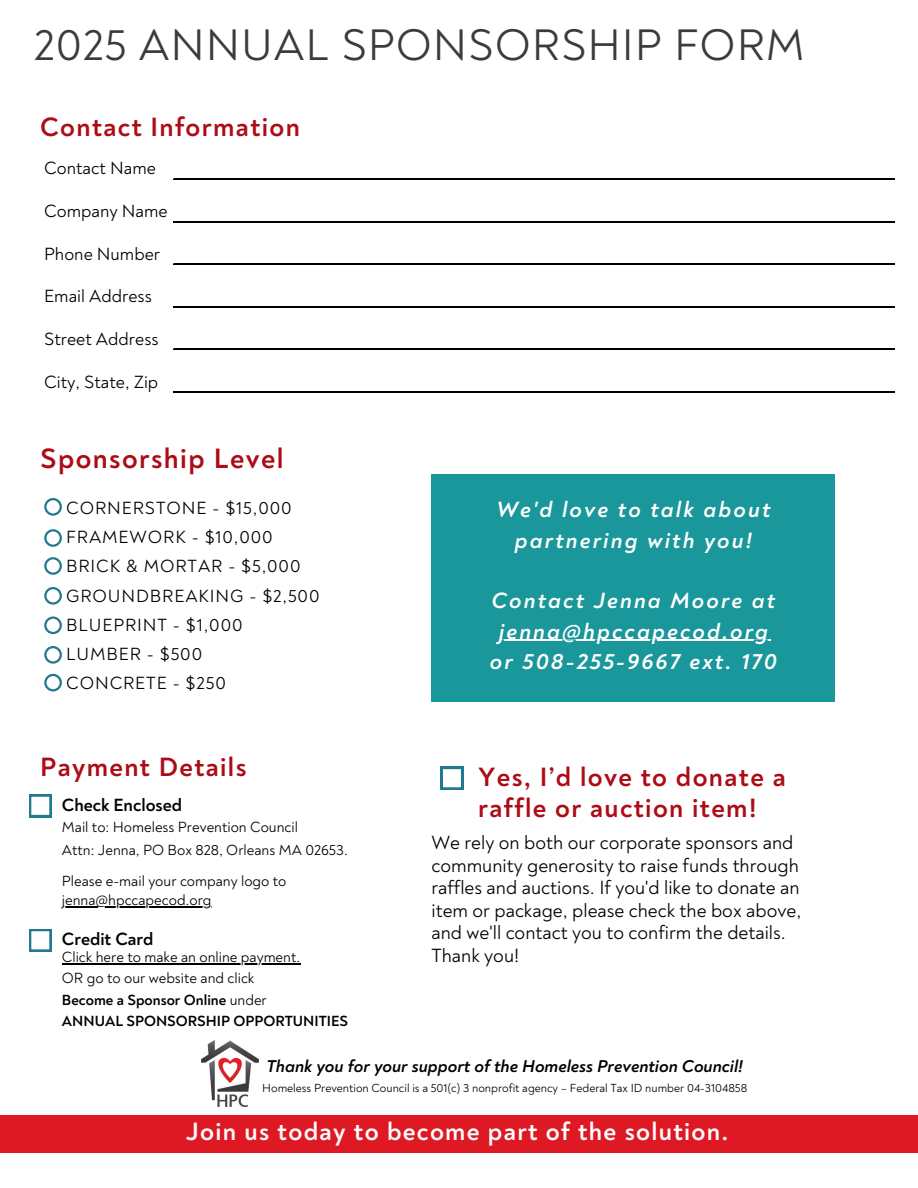
<style>
.page{position:relative;width:918px;height:1188px;background:#fff}
.page>*{position:absolute;margin:0;border:0;box-sizing:border-box;transform-origin:0 0}
.t1{font:45px "Noah";letter-spacing:.02em;color:#3b3b3c}
.t2{font:700 28.5px "Noah";letter-spacing:.05em;color:#ad0c17}
.t3{font:700 27px/31.5px "Noah";letter-spacing:.05em;color:#ad0c17}
.t4{font:700 25.5px "Noah";letter-spacing:.05em;color:#fdfdfe}
.t5{font:italic 700 22.5px/30.3px "Noah";letter-spacing:.095em;color:#fff;text-align:center}
.t6{font:italic 700 21px "Noah";letter-spacing:.05em;color:#fff}
.t7{font:19.5px/22.5px "Noah";color:#000}
.t8{font:18px/29.2px "Noah";letter-spacing:.05em;color:#000}
.t9{font:18px "Noah";color:#000}
.t10{font:700 18px "Noah";color:#000}
.t11{font:italic 700 17.4px "Noah";color:#000}
.t12{font:15px "Noah";color:#000}
.t13{font:700 15px "Noah";color:#000}
.t14{font:12px "Noah";color:#000}
.s1{font-weight:400}
</style>
<div class="page">
<img style="left:201px;top:1041px;width:58px;height:65px">
<svg style="left:174px;top:179px;width:721px;height:1px"></svg>
<svg style="left:174px;top:221px;width:721px;height:1px"></svg>
<svg style="left:174px;top:264px;width:721px;height:1px"></svg>
<svg style="left:174px;top:306px;width:721px;height:1px"></svg>
<svg style="left:174px;top:349px;width:721px;height:1px"></svg>
<svg style="left:174px;top:391px;width:721px;height:1px"></svg>
<div style="left:432px;top:474px;width:403px;height:227px;background:#19979a"></div>
<svg style="left:44px;top:498px;width:18px;height:18px"></svg>
<svg style="left:44px;top:529px;width:18px;height:18px"></svg>
<svg style="left:44px;top:557px;width:18px;height:18px"></svg>
<svg style="left:44px;top:587px;width:18px;height:18px"></svg>
<svg style="left:44px;top:646px;width:18px;height:18px"></svg>
<svg style="left:44px;top:616px;width:18px;height:18px"></svg>
<svg style="left:44px;top:674px;width:18px;height:17px"></svg>
<svg style="left:441px;top:767px;width:22px;height:22px"></svg>
<div style="left:0;top:1115px;width:918px;height:37px;background:#df1923"></div>
<hr style="left:62px;top:907px;width:150px;height:1px;background:#000">
<hr style="left:499px;top:640px;width:271px;height:1px;background:#fff">
<hr style="left:62px;top:963px;width:238px;height:1px;background:#000">
<svg style="left:29px;top:795px;width:23px;height:22px"></svg>
<svg style="left:29px;top:929px;width:23px;height:23px"></svg>
<p class="t1" style="left:34px;top:18px;width:772px">2025 ANNUAL SPONSORSHIP FORM</p>
<h4 class="t3" style="left:40px;top:112px;width:261px">Contact Information</h4>
<h1 class="t9" style="left:44px;top:157px;width:113px">Contact Name</h1>
<h2 class="t9" style="left:44px;top:200px;width:125px">Company Name</h2>
<p class="t9" style="left:44px;top:243px;width:117px">Phone Number</p>
<p class="t9" style="left:44px;top:286px;width:109px">Email Address</p>
<p class="t9" style="left:44px;top:328px;width:116px">Street Address</p>
<p class="t9" style="left:44px;top:371px;width:116px">City, State, Zip</p>
<h4 class="t2" style="left:40px;top:441px;width:245px">Sponsorship Level</h4>
<p class="t8" style="left:66px;top:494px;width:255px">CORNERSTONE - $15,000<br>FRAMEWORK - $10,000<br>BRICK &amp; MORTAR - $5,000<br>GROUNDBREAKING - $2,500<br>BLUEPRINT - $1,000<br>LUMBER - $500<br>CONCRETE - $250</p>
<p class="t3" style="left:40px;top:751px;width:208px">Payment Details</p>
<p class="t10" style="left:62px;top:794px;width:122px">Check Enclosed</p>
<p class="t12" style="left:62px;top:818px;width:238px">Mail to: Homeless Prevention Council</p>
<h2 class="t12" style="left:62px;top:841px;width:287px">Attn: Jenna, PO Box 828, Orleans MA 02653.</h2>
<h5 class="t12" style="left:62px;top:872px;width:226px">Please e-mail your company logo to</h5>
<h4 class="t12" style="left:62px;top:891px;width:151px">jenna@hpccapecod.org</h4>
<p class="t10" style="left:62px;top:928px;width:93px">Credit Card</p>
<p class="t12" style="left:62px;top:948px;width:240px">Click here to make an online payment.</p>
<h6 class="t12" style="left:62px;top:969px;width:194px">OR go to our website and click</h6>
<p class="t13" style="left:62px;top:991px;width:206px">Become a Sponsor Online <span class="s1">under</span></p>
<p class="t13" style="left:62px;top:1012px;width:288px">ANNUAL SPONSORSHIP OPPORTUNITIES</p>
<h2 class="t5" style="left:496px;top:495px;width:276px">We'd love to talk about partnering with you!</h2>
<h6 class="t5" style="left:492px;top:586px;width:285px">Contact Jenna Moore at</h6>
<p class="t5" style="left:490px;top:617px;width:288px">jenna@hpccapecod.org or 508-255-9667 ext. 170</p>
<p class="t6" style="left:444px;top:580px;width:219px">our upcoming events?</p>
<p class="t3" style="left:478px;top:761px;width:309px">Yes, I’d love to donate a raffle or auction item!</p>
<p class="t7" style="left:431px;top:832px;width:371px">We rely on both our corporate sponsors and community generosity to raise funds through raffles and auctions. If you'd like to donate an item or package, please check the box above, and we'll contact you to confirm the details.<br>Thank you!</p>
<p class="t11" style="left:267px;top:1056px;width:478px">Thank you for your support of the Homeless Prevention Council!</p>
<p class="t14" style="left:262px;top:1081px;width:487px">Homeless Prevention Council is a 501(c) 3 nonprofit agency – Federal Tax ID number 04-3104858</p>
<h2 class="t4" style="left:186px;top:1116px;width:544px">Join us today to become part of the solution.</h2>
</div>
